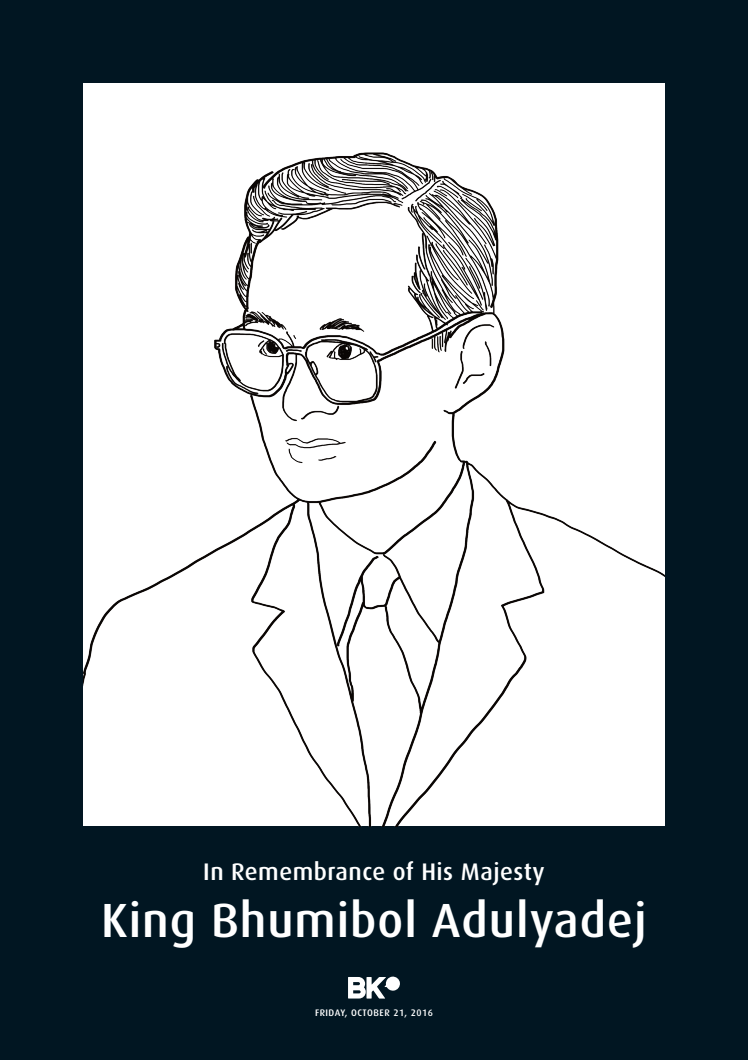
<style>
.page{position:relative;width:748px;height:1060px;background:#011622}
.page>*{position:absolute;margin:0;border:0;box-sizing:border-box;transform-origin:0 0}
.t1{font:500 48px "Dax OT";letter-spacing:.02em;color:#fff}
.t2{font:500 24px "Dax OT";letter-spacing:.02em;color:#fff}
.t3{font:500 9.5px "Dax OT";letter-spacing:.05em;color:#fff}
</style>
<div class="page">
<div style="left:83px;top:83px;width:581px;height:743px;background:#fff"></div>
<img style="left:83px;top:152px;width:581px;height:674px">
<svg style="left:348px;top:976px;width:52px;height:22px"></svg>
<p class="t2" style="left:203px;top:858px;width:343px">In Remembrance of His Majesty</p>
<h1 class="t1" style="left:101px;top:893px;width:547px">King Bhumibol Adulyadej</h1>
<p class="t3" style="left:315px;top:1007px;width:119px">FRIDAY, OCTOBER 21, 2016</p>
</div>
